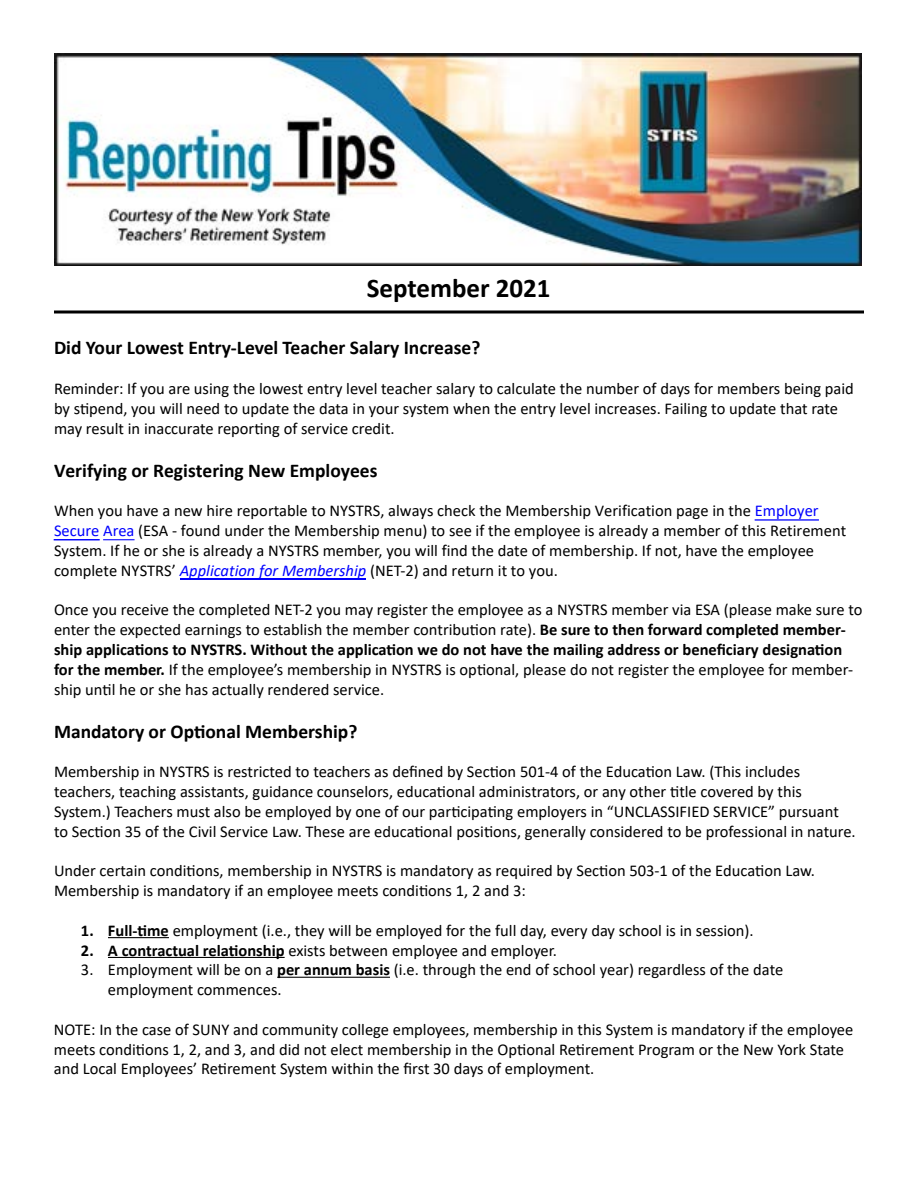
<style>
.page{position:relative;width:918px;height:1188px;background:#fff}
.page>*{position:absolute;margin:0;border:0;box-sizing:border-box;transform-origin:0 0}
.t1{font:700 27px "Calibri";color:#000}
.t2{font:700 19.5px "Calibri";color:#000}
.t3{font:16.5px/19.8px "Calibri";color:#000}
.s1{color:#00f}
.s2{font-style:italic;color:#00f}
.s3{font-weight:700}
</style>
<div class="page">
<hr style="left:108px;top:937px;width:61px;height:1px;background:#000">
<hr style="left:108px;top:957px;width:177px;height:1px;background:#000">
<hr style="left:277px;top:977px;width:113px;height:1px;background:#000">
<hr style="left:180px;top:579px;width:186px;height:1px;background:#00f">
<hr style="left:103px;top:539px;width:32px;height:1px;background:#00f">
<hr style="left:54px;top:539px;width:46px;height:1px;background:#00f">
<hr style="left:755px;top:520px;width:64px;height:1px;background:#00f">
<svg style="left:54px;top:310px;width:810px;height:4px;background:#3f3f3f"></svg>
<img style="left:54px;top:54px;width:807px;height:212px">
<h1 class="t1" style="left:367px;top:269px;width:185px">September 2021</h1>
<p class="t2" style="left:54px;top:334px;width:428px">Did Your Lowest Entry-Level Teacher Salary Increase?</p>
<p class="t3" style="left:54px;top:378px;width:801px">Reminder: If you are using the lowest entry level teacher salary to calculate the number of days for members being paid by stipend, you will need to update the data in your system when the entry level increases. Failing to update that rate may result in inaccurate reporting of service credit.</p>
<p class="t2" style="left:54px;top:457px;width:325px">Verifying or Registering New Employees</p>
<p class="t3" style="left:54px;top:501px;width:794px">When you have a new hire reportable to NYSTRS, always check the Membership Verification page in the <span class="s1">Employer Secure Area</span> (ESA - found under the Membership menu) to see if the employee is already a member of this Retirement System. If he or she is already a NYSTRS member, you will find the date of membership. If not, have the employee complete NYSTRS’ <span class="s2">Application for Membership</span> (NET-2) and return it to you.</p>
<p class="t3" style="left:54px;top:600px;width:810px">Once you receive the completed NET-2 you may register the employee as a NYSTRS member via ESA (please make sure to enter the expected earnings to establish the member contribution rate). <span class="s3">Be sure to then forward completed member&shy;ship applications to NYSTRS. Without the application we do not have the mailing address or beneficiary designation for the member.</span> If the employee’s membership in NYSTRS is optional, please do not register the employee for member&shy;ship until he or she has actually rendered service.</p>
<p class="t2" style="left:54px;top:718px;width:305px">Mandatory or Optional Membership?</p>
<p class="t3" style="left:54px;top:762px;width:803px">Membership in NYSTRS is restricted to teachers as defined by Section 501-4 of the Education Law. (This includes teachers, teaching assistants, guidance counselors, educational administrators, or any other title covered by this System.) Teachers must also be employed by one of our participating employers in “UNCLASSIFIED SERVICE” pursuant to Section 35 of the Civil Service Law. These are educational positions, generally considered to be professional in nature.</p>
<p class="t3" style="left:54px;top:861px;width:763px">Under certain conditions, membership in NYSTRS is mandatory as required by Section 503-1 of the Education Law.<br>Membership is mandatory if an employee meets conditions 1, 2 and 3:</p>
<p class="t3" style="left:81px;top:920px;width:674px"><span class="s3">1. Full-time</span> employment (i.e., they will be employed for the full day, every day school is in session).</p>
<p class="t3" style="left:81px;top:940px;width:478px"><span class="s3">2. A contractual relationship</span> exists between employee and employer.</p>
<p class="t3" style="left:108px;top:960px;width:677px;text-indent:-27px">3. Employment will be on a <span class="s3">per annum basis</span> (i.e. through the end of school year) regardless of the date employment commences.</p>
<p class="t3" style="left:54px;top:1019px;width:801px">NOTE: In the case of SUNY and community college employees, membership in this System is mandatory if the employee meets conditions 1, 2, and 3, and did not elect membership in the Optional Retirement Program or the New York State and Local Employees’ Retirement System within the first 30 days of employment.</p>
</div>
